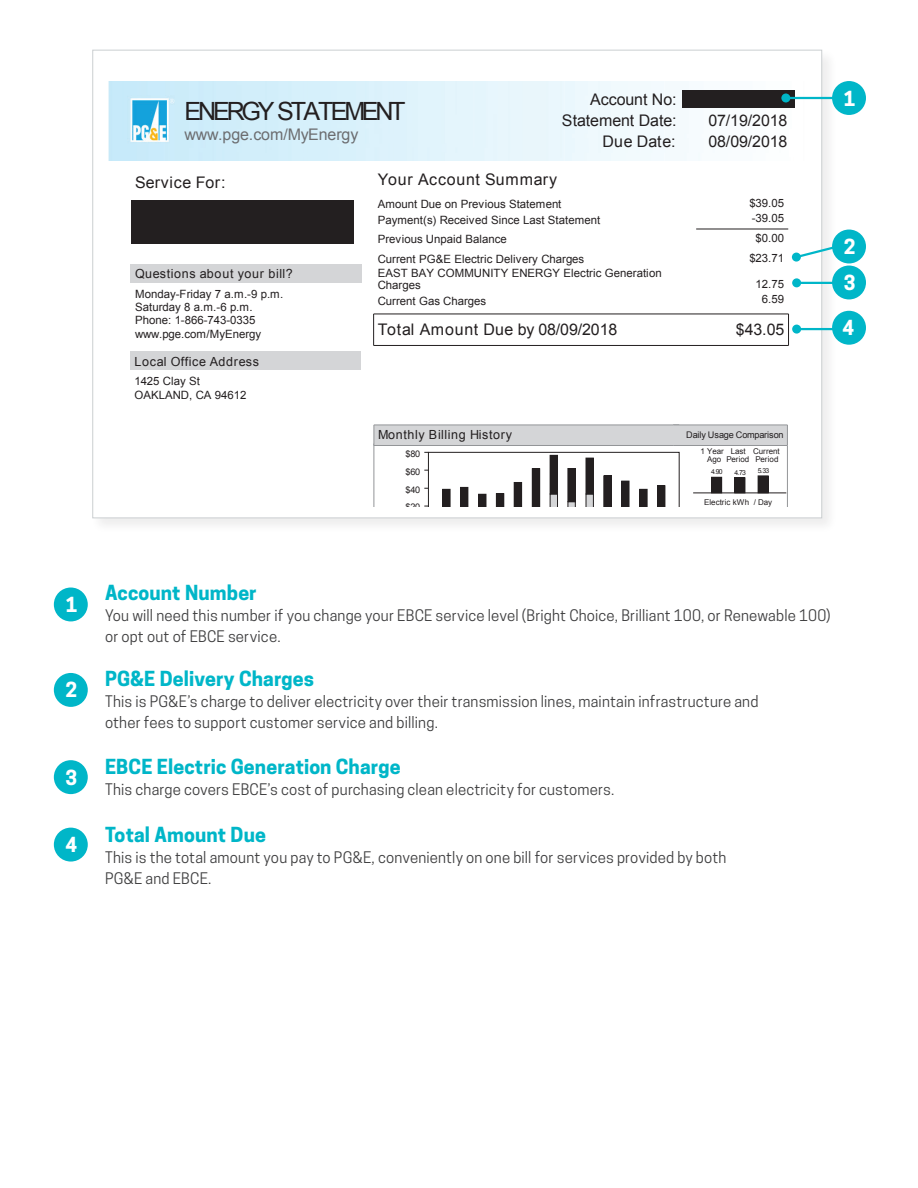
<style>
.page{position:relative;width:918px;height:1188px;background:#fff}
.page>*{position:absolute;margin:0;border:0;box-sizing:border-box;transform-origin:0 0}
.t1{font:25.05px "Arial";letter-spacing:-.12em;color:#231f20}
.t2{font:700 19.5px "Cooper Hewitt";letter-spacing:.005em;color:#00b6c8}
.t3{font:700 19.5px/36px "Cooper Hewitt";color:#fff}
.t4{font:16.05px/20.5px "Arial";letter-spacing:-.005em;color:#231f20;text-align:right}
.t5{font:16.05px "Arial";letter-spacing:-.005em;color:#6c6d70}
.t6{font:16.05px "Arial";letter-spacing:.045em;color:#231f20}
.t7{font:16.05px "Arial";letter-spacing:.035em;color:#231f20}
.t8{font:15px/21px "Cooper Hewitt";letter-spacing:.01em;color:#3e3e3f}
.t9{font:12.6px "Arial";letter-spacing:.05em;color:#231f20}
.t10{font:11.4px/13.2px "Arial";letter-spacing:-.005em;color:#231f20}
.t11{font:9.15px "Arial";letter-spacing:.04em;color:#231f20}
.t12{font:9.15px "Arial";letter-spacing:-.01em;color:#231f20}
.t13{font:7.95px/7.6px "Arial";letter-spacing:-.005em;color:#231f20;text-align:right}
.t14{font:6.9px "Arial";color:#231f20}
.t15{font:6.9px "Arial";color:#fff}
</style>
<div class="page">
<div style="left:54px;top:588px;width:34px;height:33px;background:#00b6c8;border-radius:50%"></div>
<div style="left:54px;top:673px;width:34px;height:34px;background:#00b6c8;border-radius:50%"></div>
<div style="left:54px;top:760px;width:34px;height:34px;background:#00b6c8;border-radius:50%"></div>
<div style="left:54px;top:828px;width:34px;height:34px;background:#00b6c8;border-radius:50%"></div>
<div style="left:91px;top:49px;width:747px;height:485px;background:#231f20;opacity:.08"></div>
<div style="left:92px;top:50px;width:730px;height:468px;background:#fff;border:1px solid #cbcfd1"></div>
<img style="left:109px;top:81px;width:698px;height:79px">
<hr style="left:696px;top:229px;width:92px;height:1px;background:#231f20">
<hr style="left:373px;top:314px;width:1px;height:31px;background:#231f20">
<hr style="left:788px;top:314px;width:1px;height:31px;background:#231f20">
<hr style="left:374px;top:314px;width:415px;height:1px;background:#231f20">
<hr style="left:374px;top:345px;width:415px;height:1px;background:#231f20">
<div style="left:130px;top:264px;width:5px;height:19px;background:#d4d5d7"></div>
<div style="left:135px;top:264px;width:226px;height:19px;background:#d4d5d7"></div>
<div style="left:130px;top:351px;width:230px;height:19px;background:#d4d5d7"></div>
<svg style="left:373px;top:425px;width:415px;height:82px"></svg>
<hr style="left:673px;top:425px;width:114px;height:1px;background:#939598">
<hr style="left:673px;top:445px;width:114px;height:1px;background:#939598">
<div style="left:131px;top:200px;width:223px;height:43px;background:#231f20"></div>
<div style="left:682px;top:90px;width:112px;height:17px;background:#231f20"></div>
<hr style="left:786px;top:97px;width:47px;height:2px;background:#00b6c8">
<div style="left:781px;top:94px;width:9px;height:9px;background:#00b6c8;border-radius:50%"></div>
<svg style="left:795px;top:245px;width:41px;height:15px"></svg>
<div style="left:792px;top:253px;width:9px;height:9px;background:#00b6c8;border-radius:50%"></div>
<hr style="left:797px;top:282px;width:36px;height:2px;background:#00b6c8">
<div style="left:792px;top:278px;width:9px;height:9px;background:#00b6c8;border-radius:50%"></div>
<hr style="left:797px;top:328px;width:36px;height:2px;background:#00b6c8">
<div style="left:792px;top:325px;width:9px;height:9px;background:#00b6c8;border-radius:50%"></div>
<div style="left:832px;top:81px;width:34px;height:34px;background:#00b6c8;border-radius:50%"></div>
<div style="left:832px;top:230px;width:34px;height:33px;background:#00b6c8;border-radius:50%"></div>
<div style="left:832px;top:266px;width:34px;height:33px;background:#00b6c8;border-radius:50%"></div>
<div style="left:832px;top:311px;width:34px;height:34px;background:#00b6c8;border-radius:50%"></div>
<h1 class="t1" style="left:185px;top:95px;width:223px">ENERGY STATEMENT</h1>
<p class="t5" style="left:185px;top:124px;width:175px">www.pge.com/MyEnergy</p>
<p class="t4" style="left:562px;top:90px;width:116px">Account No:<br>Statement Date:</p>
<p class="t4" style="left:708px;top:110px;width:81px">07/19/2018</p>
<p class="t4" style="left:603px;top:131px;width:74px">Due Date:</p>
<p class="t4" style="left:708px;top:131px;width:81px">08/09/2018</p>
<p class="t7" style="left:135px;top:172px;width:92px">Service For:</p>
<p class="t6" style="left:378px;top:169px;width:181px">Your Account Summary</p>
<p class="t10" style="left:378px;top:197px;width:185px">Amount Due on Previous Statement</p>
<p class="t10" style="left:749px;top:196px;width:36px">$39.05</p>
<p class="t10" style="left:378px;top:213px;width:224px">Payment(s) Received Since Last Statement</p>
<p class="t10" style="left:752px;top:212px;width:34px">-39.05</p>
<p class="t10" style="left:378px;top:233px;width:131px">Previous Unpaid Balance</p>
<p class="t10" style="left:756px;top:231px;width:30px">$0.00</p>
<p class="t10" style="left:378px;top:252px;width:208px">Current PG&amp;E Electric Delivery Charges</p>
<p class="t10" style="left:749px;top:251px;width:36px">$23.71</p>
<p class="t10" style="left:378px;top:267px;width:285px;line-height:11.9px">EAST BAY COMMUNITY ENERGY Electric Generation<br>Charges</p>
<p class="t10" style="left:756px;top:277px;width:30px">12.75</p>
<p class="t10" style="left:378px;top:294px;width:110px">Current Gas Charges</p>
<p class="t10" style="left:762px;top:293px;width:24px">6.59</p>
<p class="t4" style="left:378px;top:319px;width:241px">Total Amount Due by 08/09/2018</p>
<p class="t4" style="left:736px;top:319px;width:50px">$43.05</p>
<p class="t9" style="left:135px;top:266px;width:159px">Questions about your bill?</p>
<p class="t15" style="left:135px;top:282px;width:3px">.</p>
<p class="t10" style="left:135px;top:288px;width:150px">Monday-Friday 7 a.m.-9 p.m.<br>Saturday 8 a.m.-6 p.m.<br>Phone: 1-866-743-0335 www.pge.com/MyEnergy</p>
<p class="t9" style="left:134px;top:353px;width:126px">Local Office Address</p>
<p class="t10" style="left:134px;top:375px;width:114px">1425 Clay St<br>OAKLAND, CA 94612</p>
<p class="t9" style="left:378px;top:427px;width:135px">Monthly Billing History</p>
<p class="t12" style="left:686px;top:428px;width:99px">Daily Usage Comparison</p>
<p class="t11" style="left:405px;top:448px;width:16px">$80</p>
<p class="t13" style="left:701px;top:448px;width:81px">1 Year Last Current<br>Ago Period Period</p>
<p class="t13" style="left:704px;top:499px;width:70px">Electric kWh / Day</p>
<p class="t11" style="left:405px;top:465px;width:16px">$60</p>
<p class="t14" style="left:711px;top:467px;width:13px">4.90</p>
<p class="t14" style="left:735px;top:468px;width:13px">4.73</p>
<p class="t14" style="left:758px;top:466px;width:13px">5.33</p>
<p class="t11" style="left:405px;top:483px;width:16px">$40</p>
<p class="t11" style="left:405px;top:501px;width:16px">$20</p>
<h2 class="t3" style="left:844px;top:80px;width:13px">1</h2>
<h2 class="t3" style="left:844px;top:229px;width:13px">2<br>3</h2>
<h2 class="t3" style="left:842px;top:310px;width:13px">4</h2>
<h2 class="t3" style="left:66px;top:587px;width:13px">1</h2>
<h2 class="t3" style="left:66px;top:672px;width:13px">2</h2>
<h2 class="t3" style="left:66px;top:759px;width:13px">3</h2>
<h2 class="t3" style="left:66px;top:827px;width:13px">4</h2>
<h2 class="t2" style="left:105px;top:581px;width:153px">Account Number</h2>
<p class="t8" style="left:105px;top:605px;width:727px">You will need this number if you change your EBCE service level (Bright Choice, Brilliant 100, or Renewable 100) or opt out of EBCE service.</p>
<h2 class="t2" style="left:105px;top:667px;width:211px">PG&amp;E Delivery Charges</h2>
<p class="t8" style="left:105px;top:691px;width:655px">This is PG&amp;E’s charge to deliver electricity over their transmission lines, maintain infrastructure and other fees to support customer service and billing.</p>
<p class="t11" style="left:158px;top:699px;width:407px">Please return this portion with your payment. No staples or paper clips. Do not fold. Thank you.</p>
<h2 class="t2" style="left:105px;top:755px;width:297px">EBCE Electric Generation Charge</h2>
<p class="t8" style="left:105px;top:779px;width:511px">This charge covers EBCE’s cost of purchasing clean electricity for customers.</p>
<p class="t10" style="left:224px;top:784px;width:90px">Account Number:</p>
<p class="t10" style="left:336px;top:784px;width:53px">Due Date:</p>
<p class="t10" style="left:455px;top:784px;width:98px">Total Amount Due:</p>
<h2 class="t2" style="left:105px;top:823px;width:162px">Total Amount Due</h2>
<p class="t8" style="left:105px;top:847px;width:623px">This is the total amount you pay to PG&amp;E, conveniently on one bill for services provided by both<br>PG&amp;E and EBCE.</p>
</div>
